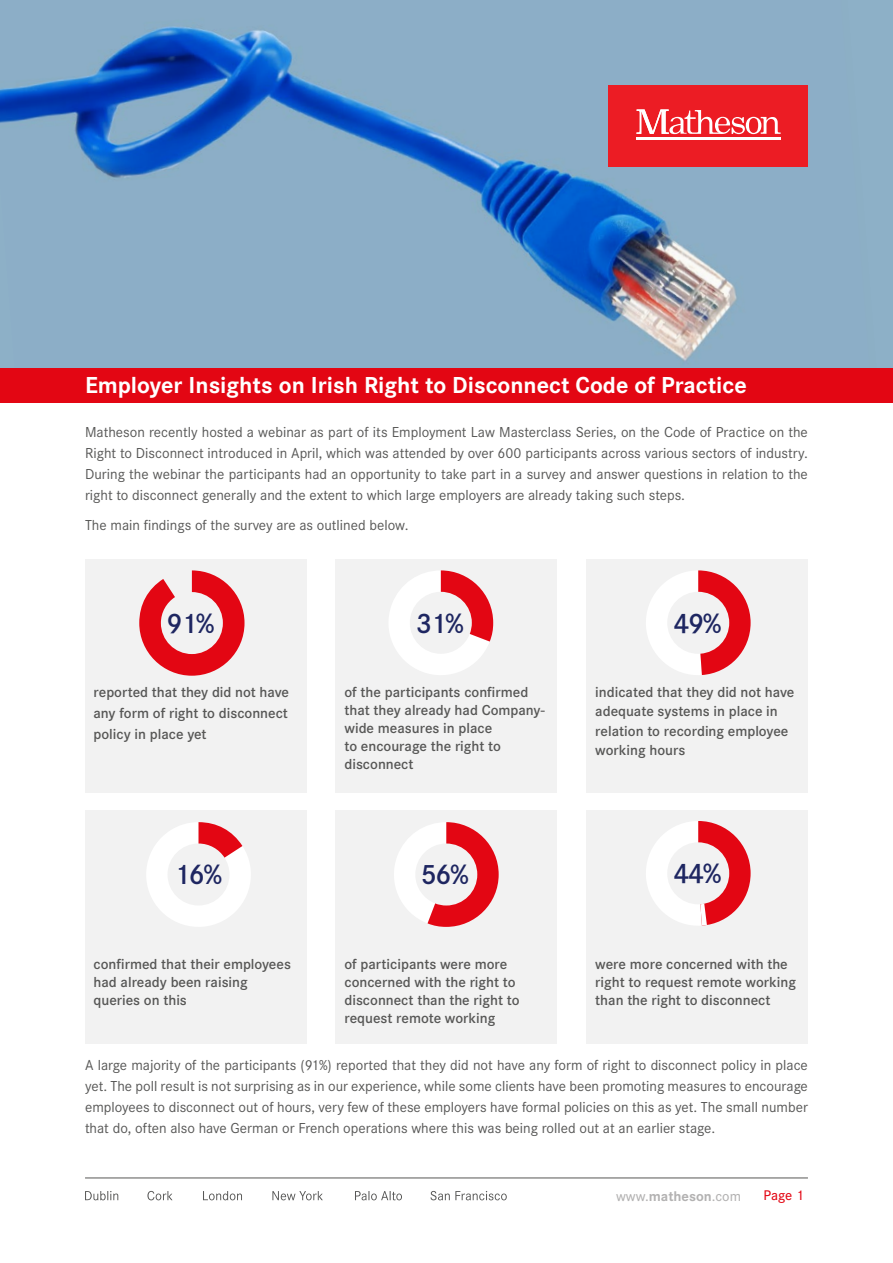
<style>
.page{position:relative;width:893px;height:1263px;background:#fff}
.page>*{position:absolute;margin:0;border:0;box-sizing:border-box;transform-origin:0 0}
.t1{font:600 29.1px "Corporate S";letter-spacing:-.05em;color:#1e2661}
.Body_1{font:700 24px "Corporate S";color:#fff}
.Body_1-2{font:15px/21px "Corporate S";color:#575756;text-align:justify}
.Body_1-3{font:600 15px/18px "Corporate S";color:#575756}
.t2{font:500 14.55px "Corporate S";color:#b3b2b2}
.t3{font:500 14.55px "Corporate S";color:#e30613}
.s1{font-weight:700}
</style>
<div class="page">
<hr style="left:85px;top:1178px;width:723px;height:1px;background:#575756">
<svg style="left:85px;top:1191px;width:422px;height:9px"></svg>
<img style="left:0;top:0;width:878px;height:368px">
<div style="left:0;top:368px;width:893px;height:34px;background:#e30613"></div>
<div style="left:608px;top:85px;width:200px;height:82px;background:#ec1c24"></div>
<hr style="left:636px;top:138px;width:145px;height:2px;background:#fff">
<svg style="left:636px;top:109px;width:145px;height:25px"></svg>
<div style="left:85px;top:559px;width:221px;height:234px;background:#f2f2f2"></div>
<svg style="left:139px;top:570px;width:106px;height:106px"></svg>
<div style="left:587px;top:559px;width:221px;height:234px;background:#f2f2f2"></div>
<svg style="left:646px;top:570px;width:105px;height:105px"></svg>
<div style="left:587px;top:810px;width:221px;height:234px;background:#f2f2f2"></div>
<div style="left:336px;top:559px;width:221px;height:234px;background:#f2f2f2"></div>
<svg style="left:389px;top:570px;width:104px;height:105px"></svg>
<div style="left:85px;top:810px;width:221px;height:234px;background:#f2f2f2"></div>
<svg style="left:147px;top:822px;width:104px;height:105px"></svg>
<div style="left:336px;top:810px;width:221px;height:234px;background:#f2f2f2"></div>
<svg style="left:394px;top:822px;width:105px;height:105px"></svg>
<svg style="left:646px;top:821px;width:105px;height:105px"></svg>
<p class="Body_1" style="left:85px;top:372px;width:663px">Employer Insights on Irish Right to Disconnect Code of Practice</p>
<p class="Body_1-2" style="left:85px;top:422px;width:724px">Matheson recently hosted a webinar as part of its Employment Law Masterclass Series, on the Code of Practice on the Right to Disconnect introduced in April, which was attended by over 600 participants across various sectors of industry.<br>During the webinar the participants had an opportunity to take part in a survey and answer questions in relation to the right to disconnect generally and the extent to which large employers are already taking such steps.</p>
<p class="Body_1-2" style="left:85px;top:514px;width:325px">The main findings of the survey are as outlined below.</p>
<p class="t1" style="left:167px;top:603px;width:50px">91%</p>
<p class="t1" style="left:416px;top:603px;width:50px">31%</p>
<p class="t1" style="left:673px;top:603px;width:50px">49%</p>
<p class="Body_1-3" style="left:94px;top:681px;width:197px;line-height:21px;text-align:justify">reported that they did not have any form of right to disconnect policy in place yet</p>
<p class="Body_1-3" style="left:344px;top:682px;width:202px">of the participants confirmed that they already had Company&shy;wide measures in place<br>to encourage the right to disconnect</p>
<p class="Body_1-3" style="left:595px;top:682px;width:201px;line-height:19.5px">indicated that they did not have adequate systems in place in relation to recording employee working hours</p>
<p class="t1" style="left:174px;top:854px;width:50px">16%</p>
<p class="t1" style="left:421px;top:854px;width:50px">56%</p>
<p class="t1" style="left:673px;top:854px;width:50px">44%</p>
<p class="Body_1-3" style="left:94px;top:954px;width:199px">confirmed that their employees had already been raising queries on this</p>
<p class="Body_1-3" style="left:344px;top:954px;width:177px">of participants were more concerned with the right to disconnect than the right to request remote working</p>
<p class="Body_1-3" style="left:595px;top:954px;width:202px">were more concerned with the right to request remote working than the right to disconnect</p>
<p class="Body_1-2" style="left:85px;top:1054px;width:724px">A large majority of the participants (91%) reported that they did not have any form of right to disconnect policy in place yet. The poll result is not surprising as in our experience, while some clients have been promoting measures to encourage employees to disconnect out of hours, very few of these employers have formal policies on this as yet. The small number that do, often also have German or French operations where this was being rolled out at an earlier stage.</p>
<p class="t2" style="left:616px;top:1187px;width:126px">www.<span class="s1">matheson</span>.com</p>
<p class="t3" style="left:764px;top:1186px;width:42px">Page 1</p>
</div>
